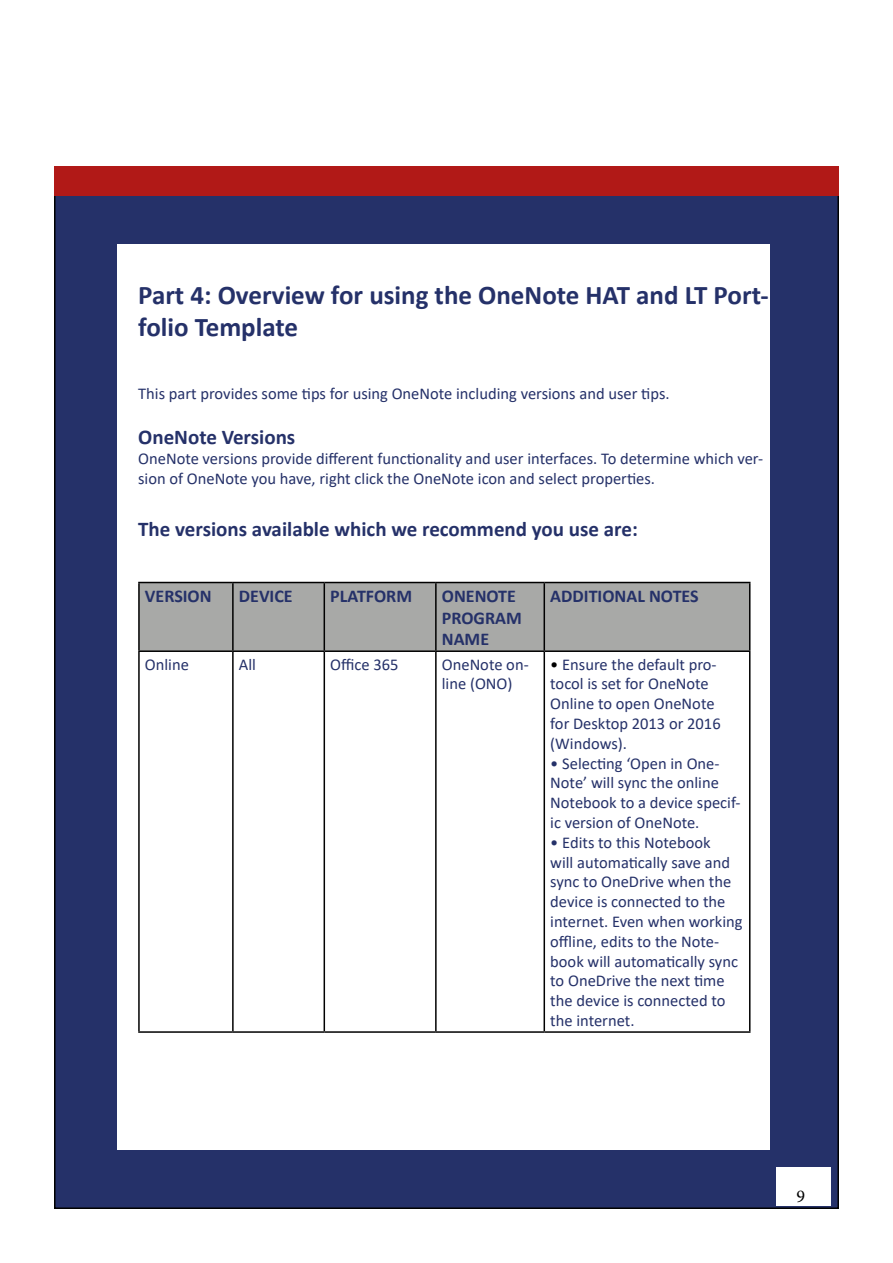
<style>
.page{position:relative;width:893px;height:1263px;background:#fff}
.page>*{position:absolute;margin:0;border:0;box-sizing:border-box;transform-origin:0 0}
.t1{font:700 27px/32.4px "Calibri";color:#253169}
.t2{font:700 21px "Calibri";color:#253169}
.t3{font:700 18px/21.6px "Calibri";color:#253169}
.t4{font:18px "Minion Pro";color:#000}
.t5{font:16.5px/19.8px "Calibri";color:#253169}
.s1{color:#000}
</style>
<div class="page">
<div style="left:55px;top:55px;width:783px;height:1153px;background:#253169"></div>
<div style="left:54px;top:54px;width:785px;height:142px;background:#fff"></div>
<div style="left:117px;top:244px;width:653px;height:906px;background:#fff"></div>
<div style="left:140px;top:583px;width:609px;height:67px;background:#a8a9a7"></div>
<hr style="left:138px;top:582px;width:95px;height:1px;background:#000">
<hr style="left:138px;top:583px;width:2px;height:67px;background:#000">
<hr style="left:233px;top:582px;width:91px;height:1px;background:#000">
<hr style="left:232px;top:583px;width:2px;height:67px;background:#000">
<hr style="left:324px;top:582px;width:112px;height:1px;background:#000">
<hr style="left:324px;top:583px;width:1px;height:67px;background:#000">
<hr style="left:436px;top:582px;width:108px;height:1px;background:#000">
<hr style="left:435px;top:583px;width:2px;height:67px;background:#000">
<hr style="left:544px;top:582px;width:206px;height:1px;background:#000">
<hr style="left:544px;top:583px;width:1px;height:67px;background:#000">
<hr style="left:749px;top:583px;width:1px;height:67px;background:#000">
<hr style="left:138px;top:650px;width:95px;height:2px;background:#000">
<hr style="left:138px;top:652px;width:2px;height:379px;background:#000">
<hr style="left:233px;top:650px;width:91px;height:2px;background:#000">
<hr style="left:232px;top:652px;width:2px;height:379px;background:#000">
<hr style="left:324px;top:650px;width:112px;height:2px;background:#000">
<hr style="left:324px;top:652px;width:1px;height:379px;background:#000">
<hr style="left:436px;top:650px;width:108px;height:2px;background:#000">
<hr style="left:435px;top:652px;width:2px;height:379px;background:#000">
<hr style="left:544px;top:650px;width:206px;height:2px;background:#000">
<hr style="left:544px;top:652px;width:1px;height:379px;background:#000">
<hr style="left:749px;top:652px;width:1px;height:379px;background:#000">
<hr style="left:138px;top:1031px;width:95px;height:2px;background:#000">
<hr style="left:233px;top:1031px;width:91px;height:2px;background:#000">
<hr style="left:324px;top:1031px;width:112px;height:2px;background:#000">
<hr style="left:436px;top:1031px;width:108px;height:2px;background:#000">
<hr style="left:544px;top:1031px;width:206px;height:2px;background:#000">
<div style="left:776px;top:1167px;width:54px;height:39px;background:#fff"></div>
<div style="left:54px;top:167px;width:785px;height:29px;background:#b11917"></div>
<h1 class="t1" style="left:138px;top:278px;width:632px">Part 4: Overview for using the OneNote HAT and LT Port&shy;folio Template</h1>
<p class="t5" style="left:138px;top:383px;width:533px">This part provides some tips for using OneNote including versions and user tips.</p>
<p class="t2" style="left:138px;top:422px;width:159px">OneNote Versions</p>
<p class="t5" style="left:138px;top:448px;width:627px">OneNote versions provide different functionality and user interfaces. To determine which ver&shy;sion of OneNote you have, right click the OneNote icon and select properties.</p>
<p class="t2" style="left:138px;top:514px;width:501px">The versions available which we recommend you use are:</p>
<p class="t3" style="left:145px;top:585px;width:68px">VERSION</p>
<p class="t3" style="left:239px;top:585px;width:55px">DEVICE</p>
<p class="t3" style="left:330px;top:585px;width:83px">PLATFORM</p>
<p class="t3" style="left:442px;top:585px;width:81px">ONENOTE<br>PROGRAM<br>NAME</p>
<p class="t3" style="left:550px;top:585px;width:150px">ADDITIONAL NOTES</p>
<p class="t5" style="left:145px;top:654px;width:46px">Online</p>
<p class="t5" style="left:239px;top:654px;width:19px">All</p>
<p class="t5" style="left:330px;top:654px;width:70px">Office 365</p>
<p class="t5" style="left:442px;top:654px;width:88px">OneNote on&shy;line (ONO)</p>
<p class="t5" style="left:550px;top:654px;width:172px"><span class="s1">•</span> Ensure the default pro&shy;tocol is set for OneNote<br>Online to open OneNote for Desktop 2013 or 2016 (Windows).</p>
<p class="t5" style="left:550px;top:753px;width:192px">• Selecting ‘Open in One-<br>Note’ will sync the online<br>Notebook to a device specif&shy;ic version of OneNote.</p>
<p class="t5" style="left:550px;top:832px;width:194px">• Edits to this Notebook<br>will automatically save and sync to OneDrive when the device is connected to the internet. Even when working offline, edits to the Note&shy;book will automatically sync to OneDrive the next time the device is connected to the internet.</p>
<p class="t4" style="left:796px;top:1184px;width:10px">9</p>
</div>
